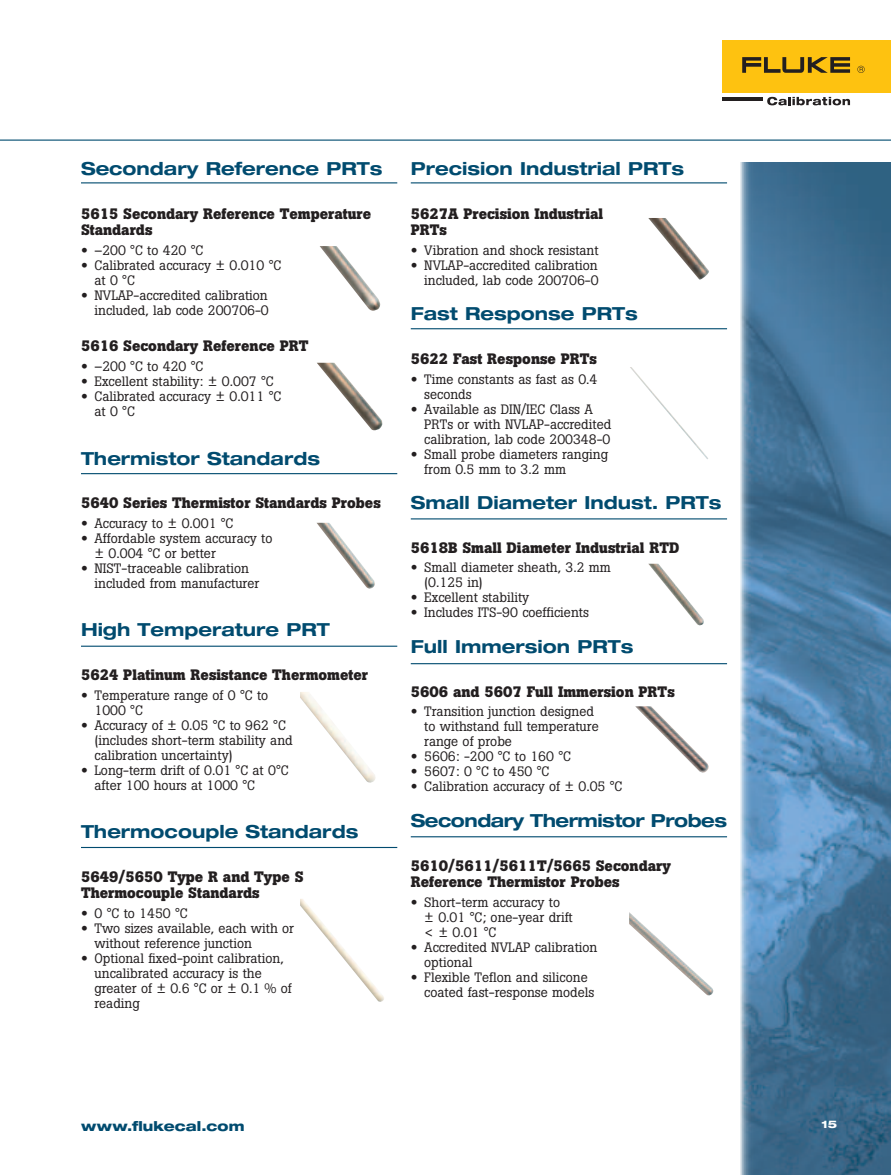
<style>
.page{position:relative;width:891px;height:1175px;background:#fff}
.page>*{position:absolute;margin:0;border:0;box-sizing:border-box;transform-origin:0 0}
.t1{font:700 expanded 18px "Helvetica Neue LT Std";color:#014b6f}
.t2{font:700 expanded 18px "Helvetica Neue LT Std";letter-spacing:-.025em;color:#014b6f}
.t3{font:700 15px/16.5px "Boton Pro";color:#231f20}
.t4{font:13.5px/15px "Boton Pro";color:#231f20}
.t5{font:800 expanded 13.5px "Helvetica Neue LT Std";letter-spacing:.01em;color:#014b6f}
.t6{font:800 expanded 10.5px "Helvetica Neue LT Std";color:#fff}
.s1{font-family:"Helvetica Neue LT Std";font-weight:700;font-stretch:expanded}
</style>
<div class="page">
<img style="left:741px;top:162px;width:150px;height:1012px">
<div style="left:722px;top:40px;width:169px;height:53px;background:#fec210"></div>
<svg style="left:742px;top:57px;width:108px;height:16px"></svg>
<svg style="left:857px;top:66px;width:8px;height:7px"></svg>
<hr style="left:722px;top:97px;width:41px;height:4px;background:#231f20">
<svg style="left:767px;top:97px;width:83px;height:8px"></svg>
<hr style="left:0;top:139px;width:891px;height:2px;background:#014b6f">
<hr style="left:81px;top:182px;width:316px;height:1px;background:#014b6f">
<hr style="left:81px;top:473px;width:316px;height:1px;background:#014b6f">
<hr style="left:81px;top:645px;width:316px;height:1px;background:#014b6f">
<hr style="left:81px;top:847px;width:316px;height:1px;background:#014b6f">
<hr style="left:411px;top:182px;width:316px;height:1px;background:#014b6f">
<hr style="left:411px;top:328px;width:316px;height:1px;background:#014b6f">
<hr style="left:411px;top:518px;width:316px;height:1px;background:#014b6f">
<hr style="left:411px;top:663px;width:316px;height:1px;background:#014b6f">
<hr style="left:411px;top:836px;width:316px;height:1px;background:#014b6f">
<img style="left:635px;top:706px;width:74px;height:67px">
<img style="left:320px;top:246px;width:61px;height:65px">
<img style="left:648px;top:218px;width:61px;height:62px">
<img style="left:317px;top:363px;width:66px;height:68px">
<img style="left:630px;top:367px;width:78px;height:92px">
<img style="left:317px;top:523px;width:58px;height:66px">
<img style="left:648px;top:563px;width:56px;height:63px">
<img style="left:300px;top:692px;width:76px;height:91px">
<img style="left:300px;top:899px;width:84px;height:103px">
<img style="left:629px;top:912px;width:85px;height:84px">
<h1 class="t1" style="left:81px;top:157px;width:303px">Secondary Reference PRTs</h1>
<p class="t3" style="left:81px;top:205px;width:292px">5615 Secondary Reference Temperature<br>Standards</p>
<p class="t4" style="left:81px;top:242px;width:124px"><span class="s1">•</span> –200 °C to 420 °C</p>
<p class="t4" style="left:94px;top:257px;width:188px;text-indent:-14px"><span class="s1">•</span> Calibrated accuracy ± 0.010 °C at 0 °C</p>
<p class="t4" style="left:81px;top:287px;width:189px;text-align:right"><span class="s1">•</span> NVLAP-accredited calibration included, lab code 200706-0</p>
<p class="t3" style="left:81px;top:338px;width:229px">5616 Secondary Reference PRT</p>
<p class="t4" style="left:81px;top:359px;width:124px"><span class="s1">•</span> –200 °C to 420 °C</p>
<p class="t4" style="left:81px;top:374px;width:194px"><span class="s1">•</span> Excellent stability: ± 0.007 °C</p>
<p class="t4" style="left:94px;top:389px;width:188px;text-indent:-14px"><span class="s1">•</span> Calibrated accuracy ± 0.011 °C at 0 °C</p>
<h1 class="t1" style="left:81px;top:447px;width:241px">Thermistor Standards</h1>
<p class="t3" style="left:81px;top:495px;width:301px">5640 Series Thermistor Standards Probes</p>
<p class="t4" style="left:81px;top:515px;width:154px"><span class="s1">•</span> Accuracy to ± 0.001 °C</p>
<p class="t4" style="left:94px;top:530px;width:180px;text-indent:-14px"><span class="s1">•</span> Affordable system accuracy to ± 0.004 °C or better</p>
<p class="t4" style="left:94px;top:560px;width:166px;text-indent:-14px"><span class="s1">•</span> NIST-traceable calibration included from manufacturer</p>
<h1 class="t1" style="left:81px;top:618px;width:250px">High Temperature PRT</h1>
<p class="t3" style="left:81px;top:666px;width:289px">5624 Platinum Resistance Thermometer</p>
<p class="t4" style="left:94px;top:687px;width:175px;text-indent:-14px"><span class="s1">•</span> Temperature range of 0 °C to<br>1000 °C</p>
<p class="t4" style="left:94px;top:717px;width:200px;text-indent:-14px"><span class="s1">•</span> Accuracy of ± 0.05 °C to 962 °C (includes short-term stability and calibration uncertainty)</p>
<p class="t4" style="left:94px;top:762px;width:196px;text-indent:-14px"><span class="s1">•</span> Long-term drift of 0.01 °C at 0°C after 100 hours at 1000 °C</p>
<h1 class="t1" style="left:81px;top:820px;width:279px">Thermocouple Standards</h1>
<p class="t3" style="left:81px;top:868px;width:224px">5649/5650 Type R and Type S<br>Thermocouple Standards</p>
<p class="t4" style="left:81px;top:905px;width:108px"><span class="s1">•</span> 0 °C to 1450 °C</p>
<p class="t4" style="left:94px;top:920px;width:201px;text-indent:-14px"><span class="s1">•</span> Two sizes available, each with or without reference junction</p>
<p class="t4" style="left:94px;top:950px;width:199px;text-indent:-14px"><span class="s1">•</span> Optional fixed-point calibration, uncalibrated accuracy is the greater of ± 0.6 °C or ± 0.1 % of reading</p>
<h1 class="t1" style="left:411px;top:157px;width:275px">Precision Industrial PRTs</h1>
<p class="t3" style="left:411px;top:205px;width:194px">5627A Precision Industrial<br>PRTs</p>
<p class="t4" style="left:411px;top:242px;width:189px"><span class="s1">•</span> Vibration and shock resistant</p>
<p class="t4" style="left:411px;top:257px;width:189px;text-align:right"><span class="s1">•</span> NVLAP-accredited calibration included, lab code 200706-0</p>
<h1 class="t1" style="left:411px;top:302px;width:228px">Fast Response PRTs</h1>
<p class="t3" style="left:411px;top:350px;width:188px">5622 Fast Response PRTs</p>
<p class="t4" style="left:424px;top:371px;width:175px;text-indent:-14px"><span class="s1">•</span> Time constants as fast as 0.4 seconds</p>
<p class="t4" style="left:424px;top:401px;width:189px;text-indent:-14px"><span class="s1">•</span> Available as DIN/IEC Class A<br>PRTs or with NVLAP-accredited calibration, lab code 200348-0</p>
<p class="t4" style="left:424px;top:446px;width:185px;text-indent:-14px"><span class="s1">•</span> Small probe diameters ranging from 0.5 mm to 3.2 mm</p>
<h1 class="t1" style="left:411px;top:491px;width:312px">Small Diameter Indust. PRTs</h1>
<p class="t3" style="left:411px;top:539px;width:270px">5618B Small Diameter Industrial RTD</p>
<p class="t4" style="left:424px;top:560px;width:188px;text-indent:-14px"><span class="s1">•</span> Small diameter sheath, 3.2 mm (0.125 in)</p>
<p class="t4" style="left:411px;top:590px;width:120px"><span class="s1">•</span> Excellent stability</p>
<p class="t4" style="left:411px;top:605px;width:180px"><span class="s1">•</span> Includes ITS-90 coefficients</p>
<h1 class="t1" style="left:411px;top:635px;width:224px">Full Immersion PRTs</h1>
<p class="t3" style="left:411px;top:683px;width:266px">5606 and 5607 Full Immersion PRTs</p>
<p class="t4" style="left:424px;top:704px;width:176px;text-indent:-14px"><span class="s1">•</span> Transition junction designed to withstand full temperature range of probe</p>
<p class="t4" style="left:411px;top:749px;width:162px"><span class="s1">•</span> 5606: -200 °C to 160 °C</p>
<p class="t4" style="left:411px;top:764px;width:140px"><span class="s1">•</span> 5607: 0 °C to 450 °C</p>
<p class="t4" style="left:411px;top:779px;width:213px"><span class="s1">•</span> Calibration accuracy of ± 0.05 °C</p>
<h1 class="t2" style="left:411px;top:809px;width:318px">Secondary Thermistor Probes</h1>
<p class="t3" style="left:411px;top:857px;width:262px">5610/5611/5611T/5665 Secondary<br>Reference Thermistor Probes</p>
<p class="t4" style="left:424px;top:894px;width:150px;text-indent:-14px"><span class="s1">•</span> Short-term accuracy to ± 0.01 °C; one-year drift &lt; ± 0.01 °C</p>
<p class="t4" style="left:424px;top:939px;width:175px;text-indent:-14px"><span class="s1">•</span> Accredited NVLAP calibration optional</p>
<p class="t4" style="left:424px;top:969px;width:172px;text-indent:-14px"><span class="s1">•</span> Flexible Teflon and silicone coated fast-response models</p>
<p class="t5" style="left:81px;top:1117px;width:165px">www.flukecal.com</p>
<p class="t6" style="left:821px;top:1118px;width:17px">15</p>
</div>
